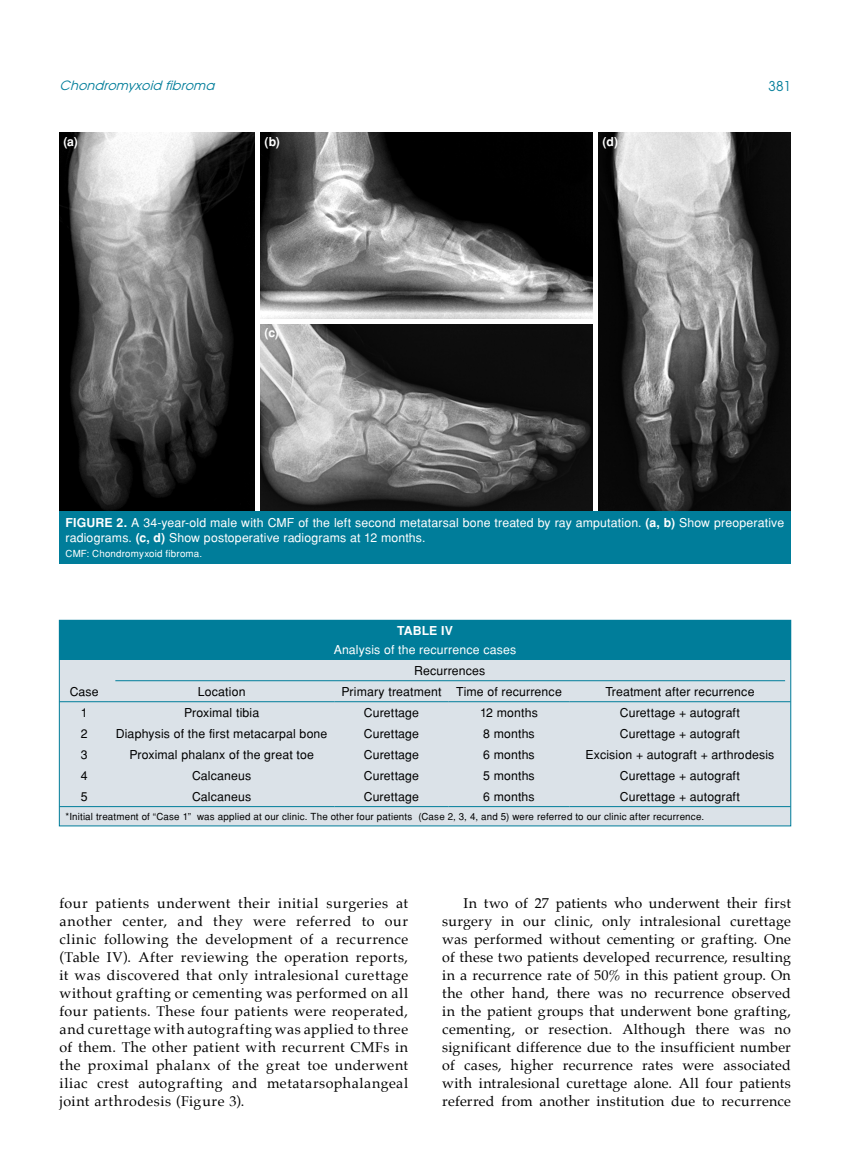
<style>
.page{position:relative;width:859px;height:1170px;background:#fff}
.page>*{position:absolute;margin:0;border:0;box-sizing:border-box;transform-origin:0 0}
.t1{font:14.25px/18px "Palatino";letter-spacing:.025em;color:#000;text-align:justify}
.t2{font:13.5px "Avant Garde Tr";color:#007d9a}
.t3{font:italic 12.75px "Avant Garde Tr";color:#007d9a}
.t4{font:12.3px "Helvetica Normal Tr";letter-spacing:.01em;color:#000}
.t5{font:12.3px/15.3px "Helvetica Normal Tr";letter-spacing:.01em;color:#fff}
.t6{font:700 12.3px "Helvetica Tr";letter-spacing:.005em;color:#fff}
.t7{font:9.75px "Helvetica Normal Tr";letter-spacing:.02em;color:#000}
.t8{font:9.75px "Helvetica Normal Tr";letter-spacing:.02em;color:#fff}
.s1{font-family:"Helvetica Tr";font-weight:700}
</style>
<div class="page">
<div style="left:59px;top:620px;width:732px;height:205px;background:#dbe2e8"></div>
<div style="left:60px;top:620px;width:730px;height:39px;background:#007d9a"></div>
<hr style="left:60px;top:701px;width:49px;height:1px;background:#007d9a">
<hr style="left:109px;top:701px;width:225px;height:1px;background:#007d9a">
<hr style="left:334px;top:701px;width:115px;height:1px;background:#007d9a">
<hr style="left:449px;top:701px;width:120px;height:1px;background:#007d9a">
<hr style="left:569px;top:701px;width:221px;height:1px;background:#007d9a">
<hr style="left:60px;top:806px;width:49px;height:1px;background:#007d9a">
<hr style="left:109px;top:806px;width:225px;height:1px;background:#007d9a">
<hr style="left:334px;top:806px;width:115px;height:1px;background:#007d9a">
<hr style="left:449px;top:806px;width:120px;height:1px;background:#007d9a">
<hr style="left:569px;top:806px;width:221px;height:1px;background:#007d9a">
<div style="left:59px;top:620px;width:732px;height:206px;border:1px solid #007d9a"></div>
<hr style="left:115px;top:680px;width:670px;height:1px;background:#007d9a">
<img style="left:59px;top:132px;width:731px;height:379px">
<div style="left:255px;top:132px;width:5px;height:382px;background:#fff"></div>
<div style="left:259px;top:319px;width:336px;height:5px;background:#fff"></div>
<div style="left:593px;top:132px;width:5px;height:382px;background:#fff"></div>
<div style="left:59px;top:511px;width:731px;height:52px;background:#007d9a"></div>
<p class="t3" style="left:60px;top:78px;width:160px">Chondromyxoid fibroma</p>
<p class="t2" style="left:768px;top:77px;width:24px">381</p>
<p class="t6" style="left:63px;top:134px;width:16px">(a)</p>
<p class="t6" style="left:265px;top:134px;width:17px">(b)</p>
<p class="t6" style="left:603px;top:134px;width:17px">(d)</p>
<p class="t6" style="left:265px;top:325px;width:16px">(c)</p>
<p class="t5" style="left:66px;top:514px;width:720px"><span class="s1">FIGURE 2.</span> A 34-year-old male with CMF of the left second metatarsal bone treated by ray amputation. <span class="s1">(a, b)</span> Show preoperative radiograms. <span class="s1">(c, d)</span> Show postoperative radiograms at 12 months.</p>
<p class="t8" style="left:66px;top:548px;width:138px">CMF: Chondromyxoid fibroma.</p>
<p class="t6" style="left:397px;top:623px;width:57px">TABLE IV</p>
<p class="t5" style="left:334px;top:641px;width:184px">Analysis of the recurrence cases</p>
<p class="t4" style="left:414px;top:663px;width:73px">Recurrences</p>
<p class="t4" style="left:70px;top:684px;width:31px">Case</p>
<p class="t4" style="left:198px;top:684px;width:49px">Location</p>
<p class="t4" style="left:341px;top:684px;width:222px">Primary treatment Time of recurrence</p>
<p class="t4" style="left:605px;top:684px;width:151px">Treatment after recurrence</p>
<p class="t4" style="left:81px;top:705px;width:8px">1</p>
<p class="t4" style="left:184px;top:705px;width:77px">Proximal tibia</p>
<p class="t4" style="left:364px;top:705px;width:57px">Curettage</p>
<p class="t4" style="left:480px;top:705px;width:59px">12 months</p>
<p class="t4" style="left:620px;top:705px;width:121px">Curettage + autograft</p>
<p class="t4" style="left:81px;top:726px;width:8px">2</p>
<p class="t4" style="left:116px;top:726px;width:213px">Diaphysis of the first metacarpal bone</p>
<p class="t4" style="left:364px;top:726px;width:57px">Curettage</p>
<p class="t4" style="left:483px;top:726px;width:53px">8 months</p>
<p class="t4" style="left:620px;top:726px;width:121px">Curettage + autograft</p>
<p class="t4" style="left:81px;top:747px;width:8px">3</p>
<p class="t4" style="left:129px;top:747px;width:186px">Proximal phalanx of the great toe</p>
<p class="t4" style="left:364px;top:747px;width:57px">Curettage</p>
<p class="t4" style="left:483px;top:747px;width:53px">6 months</p>
<p class="t4" style="left:585px;top:747px;width:190px">Excision + autograft + arthrodesis</p>
<p class="t4" style="left:81px;top:768px;width:8px">4</p>
<p class="t4" style="left:192px;top:768px;width:61px">Calcaneus</p>
<p class="t4" style="left:364px;top:768px;width:57px">Curettage</p>
<p class="t4" style="left:483px;top:768px;width:53px">5 months</p>
<p class="t4" style="left:620px;top:768px;width:121px">Curettage + autograft</p>
<p class="t4" style="left:81px;top:788px;width:8px">5</p>
<p class="t4" style="left:192px;top:788px;width:61px">Calcaneus</p>
<p class="t4" style="left:364px;top:788px;width:57px">Curettage</p>
<p class="t4" style="left:483px;top:788px;width:53px">6 months</p>
<p class="t4" style="left:620px;top:788px;width:121px">Curettage + autograft</p>
<p class="t7" style="left:66px;top:810px;width:640px">*Initial treatment of “Case 1” was applied at our clinic. The other four patients (Case 2, 3, 4, and 5) were referred to our clinic after recurrence.</p>
<p class="t1" style="left:60px;top:893px;width:350px">four patients underwent their initial surgeries at another center, and they were referred to our clinic following the development of a recurrence (Table IV). After reviewing the operation reports, it was discovered that only intralesional curettage without grafting or cementing was performed on all four patients. These four patients were reoperated, and curettage with autografting was applied to three of them. The other patient with recurrent CMFs in the proximal phalanx of the great toe underwent iliac crest autografting and metatarsophalangeal joint arthrodesis (Figure 3).</p>
<p class="t1" style="left:442px;top:893px;width:350px;text-indent:21px">In two of 27 patients who underwent their first surgery in our clinic, only intralesional curettage was performed without cementing or grafting. One of these two patients developed recurrence, resulting in a recurrence rate of 50% in this patient group. On the other hand, there was no recurrence observed in the patient groups that underwent bone grafting, cementing, or resection. Although there was no significant difference due to the insufficient number of cases, higher recurrence rates were associated with intralesional curettage alone. All four patients referred from another institution due to recurrence</p>
</div>
